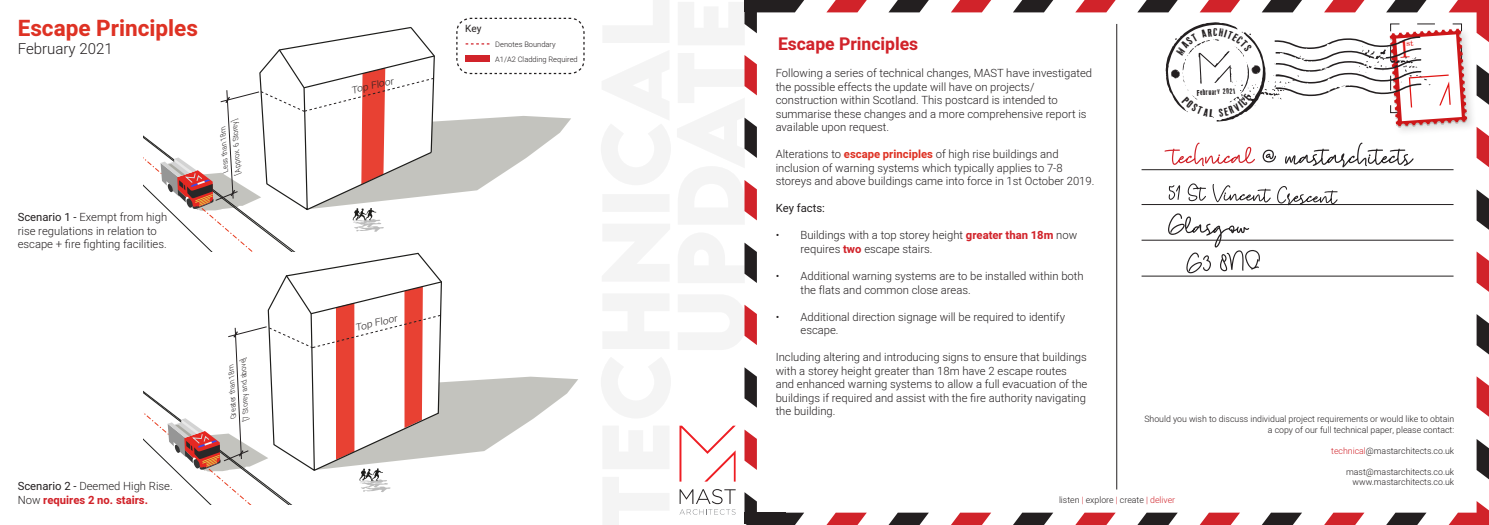
<style>
.page{position:relative;width:1489px;height:525px;background:#fff}
.page>*{position:absolute;margin:0;border:0;box-sizing:border-box;transform-origin:0 0}
.t1{font:700 22.5px "Heebo";color:#de3224}
.t2{font:700 17.5px "Heebo";color:#d1232a}
.t3{font:300 15px "Heebo";color:#231f20}
.t4{font:300 11.25px/13.5px "Heebo";color:#231f20}
.t5{font:700 11.25px/13.5px "Heebo";color:#d1232a}
.t6{font:11.25px "Heebo";color:#231f20}
.t7{font:10px "Heebo";color:#231f20}
.t8{font:italic 300 9.62px "Heebo";color:#231f20;scale:1.08 1}
.t9{font:9.25px "Old Typography";color:#231f20}
.t10{font:300 8.75px/10.5px "Heebo";color:#231f20;text-align:right}
.t11{font:italic 300 7.5px "Heebo";color:#231f20;scale:.96 1}
.t12{font:300 7.5px "Heebo";color:#231f20}
.s1{font-weight:400}
.s2{font-weight:400;color:#231f20}
.s3{font-weight:300;color:#231f20}
.s4{font-weight:700;color:#de3224}
.s5{font-weight:700;color:#d1232a}
.s6{color:#d1232a}
</style>
<div class="page">
<svg style="left:601px;top:0;width:70px;height:524px;fill:#f5f5f5"></svg>
<svg style="left:679px;top:489px;width:56px;height:25px"></svg>
<svg style="left:679px;top:425px;width:56px;height:56px"></svg>
<svg style="left:143px;top:17px;width:442px;height:487px"></svg>
<svg style="left:1325px;top:512px;width:39px;height:12px"></svg>
<svg style="left:1387px;top:512px;width:39px;height:12px"></svg>
<svg style="left:1075px;top:0;width:40px;height:12px"></svg>
<svg style="left:1076px;top:512px;width:39px;height:12px"></svg>
<svg style="left:1138px;top:512px;width:39px;height:12px"></svg>
<svg style="left:1200px;top:512px;width:39px;height:12px"></svg>
<svg style="left:1262px;top:512px;width:39px;height:12px"></svg>
<svg style="left:951px;top:0;width:40px;height:12px"></svg>
<svg style="left:1013px;top:0;width:40px;height:12px"></svg>
<svg style="left:951px;top:512px;width:40px;height:12px"></svg>
<svg style="left:1013px;top:512px;width:40px;height:12px"></svg>
<svg style="left:826px;top:0;width:40px;height:12px"></svg>
<svg style="left:889px;top:0;width:39px;height:12px"></svg>
<svg style="left:827px;top:512px;width:39px;height:12px"></svg>
<svg style="left:889px;top:512px;width:39px;height:12px"></svg>
<svg style="left:1476px;top:189px;width:12px;height:40px"></svg>
<svg style="left:677px;top:0;width:127px;height:350px"></svg>
<svg style="left:744px;top:367px;width:12px;height:40px"></svg>
<svg style="left:1476px;top:251px;width:12px;height:40px"></svg>
<svg style="left:1476px;top:314px;width:12px;height:40px"></svg>
<svg style="left:744px;top:429px;width:12px;height:40px"></svg>
<svg style="left:744px;top:492px;width:60px;height:32px"></svg>
<svg style="left:1476px;top:376px;width:12px;height:40px"></svg>
<svg style="left:1449px;top:501px;width:39px;height:23px"></svg>
<svg style="left:1476px;top:439px;width:12px;height:40px"></svg>
<div style="left:744px;top:0;width:41px;height:11px;background:#231f20"></div>
<div style="left:744px;top:512px;width:41px;height:11px;background:#231f20"></div>
<hr style="left:1116px;top:24px;width:1px;height:465px;background:#231f20">
<hr style="left:1141px;top:169px;width:312px;height:1px;background:#231f20">
<hr style="left:1141px;top:204px;width:312px;height:1px;background:#231f20">
<hr style="left:1141px;top:240px;width:312px;height:1px;background:#231f20">
<hr style="left:1141px;top:275px;width:312px;height:1px;background:#231f20">
<svg style="left:1168px;top:183px;width:169px;height:21px"></svg>
<svg style="left:1167px;top:213px;width:92px;height:60px"></svg>
<svg style="left:1137px;top:0;width:351px;height:167px"></svg>
<p class="t1" style="left:18px;top:12px;width:182px">Escape Principles</p>
<p class="t3" style="left:18px;top:38px;width:96px">February 2021</p>
<p class="t4" style="left:18px;top:210px;width:151px"><span class="s1">Scenario 1 -</span> Exempt from high rise regulations in relation to escape + fire fighting facilities.</p>
<p class="t11" style="left:220px;top:172px;width:50px;rotate:-94deg">Less than 18m</p>
<p class="t11" style="left:233px;top:174px;width:59px;rotate:-94deg">[Approx. 6 Storey]</p>
<p class="t5" style="left:18px;top:479px;width:156px"><span class="s2">Scenario 2 -</span> <span class="s3">Deemed High Rise.<br>Now</span> requires 2 no. stairs.</p>
<p class="t11" style="left:228px;top:418px;width:59px;rotate:-93deg">Greater than 18m</p>
<p class="t11" style="left:241px;top:420px;width:68px;rotate:-93deg">[7 Storey and above]</p>
<p class="t8" style="left:350px;top:84px;width:41px;rotate:-13deg">Top Floor</p>
<p class="t7" style="left:465px;top:22px;width:18px">Key</p>
<p class="t12" style="left:495px;top:40px;width:62px">Denotes Boundary</p>
<p class="t12" style="left:495px;top:55px;width:84px">A1/A2 Cladding Required</p>
<p class="t8" style="left:354px;top:321px;width:41px;rotate:-13deg">Top Floor</p>
<p class="t2" style="left:778px;top:32px;width:142px">Escape Principles</p>
<p class="t4" style="left:775px;top:66px;width:318px">Following a series of technical changes, MAST have investigated the possible effects the update will have on projects/ construction within Scotland. This postcard is intended to summarise these changes and a more comprehensive report is available upon request.</p>
<p class="t4" style="left:775px;top:147px;width:320px">Alterations to <span class="s4">escape principles</span> of high rise buildings and inclusion of warning systems which typically applies to 7-8 storeys and above buildings came into force in 1st October 2019.</p>
<p class="t6" style="left:775px;top:200px;width:51px">Key facts:</p>
<p class="t4" style="left:800px;top:228px;width:278px;text-indent:-25px">• Buildings with a top storey height <span class="s5">greater than 18m</span> now requires <span class="s5">two</span> escape stairs.</p>
<p class="t4" style="left:800px;top:269px;width:285px;text-indent:-25px">• Additional warning systems are to be installed within both the flats and common close areas.</p>
<p class="t4" style="left:800px;top:309px;width:266px;text-indent:-25px">• Additional direction signage will be required to identify escape.</p>
<p class="t4" style="left:775px;top:350px;width:313px">Including altering and introducing signs to ensure that buildings with a storey height greater than 18m have 2 escape routes and enhanced warning systems to allow a full evacuation of the buildings if required and assist with the fire authority navigating the building.</p>
<p class="t9" style="left:1196px;top:87px;width:40px;rotate:-3deg">February 2021</p>
<p class="t10" style="left:1144px;top:413px;width:311px">Should you wish to discuss individual project requirements or would like to obtain a copy of our full technical paper, please contact:</p>
<p class="t10" style="left:1331px;top:445px;width:124px"><span class="s6">technical</span>@mastarchitects.co.uk</p>
<p class="t10" style="left:1345px;top:466px;width:110px">mast@mastarchitects.co.uk</p>
<p class="t10" style="left:1352px;top:476px;width:103px">www.mastarchitects.co.uk</p>
<p class="t10" style="left:1058px;top:494px;width:118px">listen <span class="s6">|</span> explore <span class="s6">|</span> create <span class="s6">| deliver</span></p>
</div>
